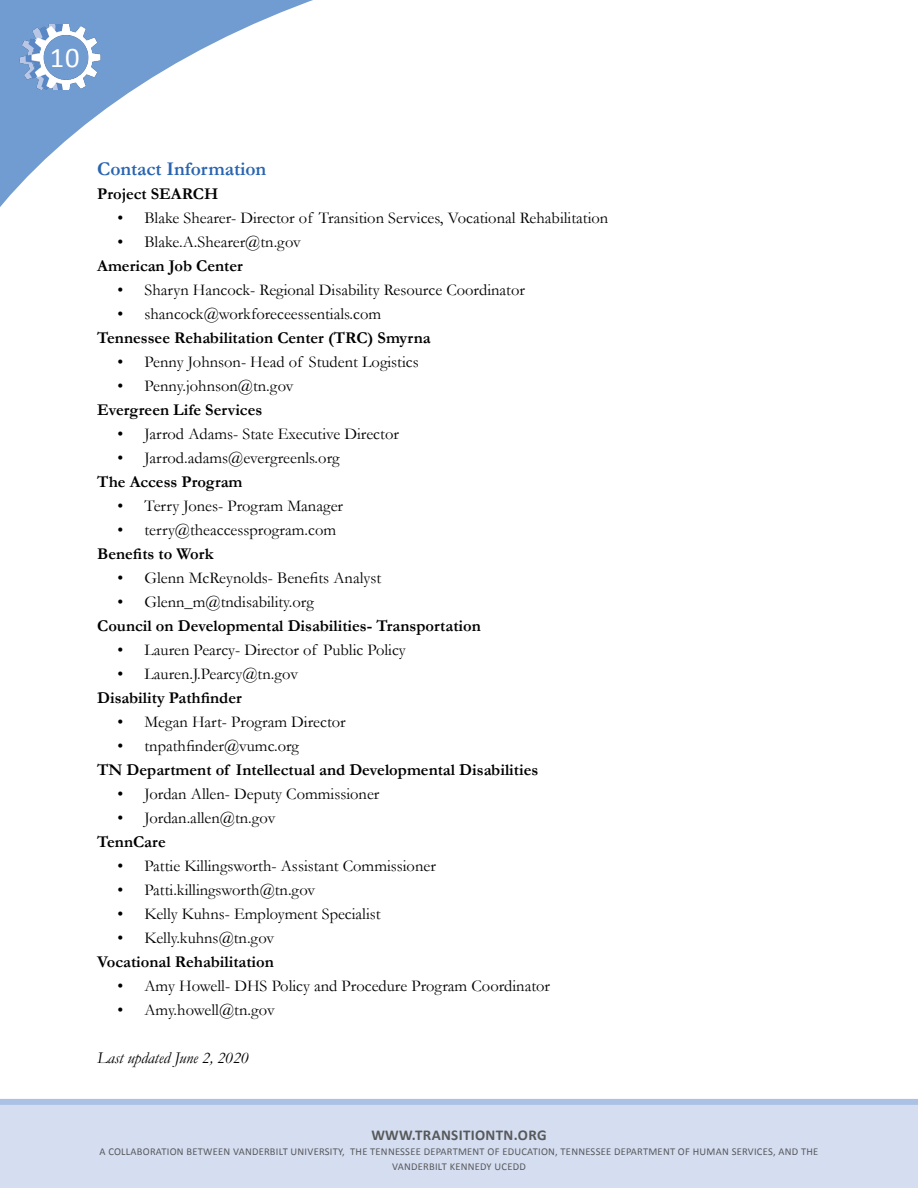
<style>
.page{position:relative;width:918px;height:1188px;background:#fff}
.page>*{position:absolute;margin:0;border:0;box-sizing:border-box;transform-origin:0 0}
.t1{font:28.5px "Calibri";color:#fff}
.Subheader{font:700 19.5px "Garamond";letter-spacing:-.005em;color:#2864b0}
.t2{font:16.5px "Garamond";color:#000}
.Sub-subheader{font:700 16.5px "Garamond";color:#000}
.Last_Updated{font:italic 16.5px "Garamond";color:#000}
.t3{font:700 15px "Calibri";letter-spacing:.02em;color:#58595b}
.t4{font:10.5px/15px "Calibri";letter-spacing:.02em;color:#58595b;text-align:center}
</style>
<div class="page">
<div style="left:0;top:1099px;width:918px;height:89px;background:#d5def1"></div>
<svg style="left:0;top:0;width:313px;height:207px"></svg>
<img style="left:17px;top:25px;width:87px;height:65px">
<h1 class="t1" style="left:50px;top:40px;width:31px">10</h1>
<p class="Subheader" style="left:97px;top:155px;width:171px">Contact Information</p>
<p class="Sub-subheader" style="left:97px;top:182px;width:123px">Project SEARCH</p>
<p class="t2" style="left:117px;top:206px;width:492px">• Blake Shearer- Director of Transition Services, Vocational Rehabilitation</p>
<p class="t2" style="left:117px;top:230px;width:185px">• Blake.A.Shearer@tn.gov</p>
<p class="Sub-subheader" style="left:97px;top:254px;width:147px">American Job Center</p>
<p class="t2" style="left:117px;top:278px;width:409px">• Sharyn Hancock- Regional Disability Resource Coordinator</p>
<p class="t2" style="left:117px;top:302px;width:265px">• shancock@workforeceessentials.com</p>
<p class="Sub-subheader" style="left:97px;top:326px;width:335px">Tennessee Rehabilitation Center (TRC) Smyrna</p>
<p class="t2" style="left:117px;top:350px;width:303px">• Penny Johnson- Head of Student Logistics</p>
<p class="t2" style="left:117px;top:374px;width:178px">• Penny.johnson@tn.gov</p>
<p class="Sub-subheader" style="left:97px;top:398px;width:167px">Evergreen Life Services</p>
<p class="t2" style="left:117px;top:422px;width:283px">• Jarrod Adams- State Executive Director</p>
<p class="t2" style="left:117px;top:446px;width:224px">• Jarrod.adams@evergreenls.org</p>
<p class="Sub-subheader" style="left:97px;top:470px;width:147px">The Access Program</p>
<p class="t2" style="left:117px;top:494px;width:227px">• Terry Jones- Program Manager</p>
<p class="t2" style="left:117px;top:518px;width:220px">• terry@theaccessprogram.com</p>
<p class="Sub-subheader" style="left:97px;top:542px;width:118px">Benefits to Work</p>
<p class="t2" style="left:117px;top:566px;width:265px">• Glenn McReynolds- Benefits Analyst</p>
<p class="t2" style="left:117px;top:590px;width:198px">• Glenn_m@tndisability.org</p>
<p class="Sub-subheader" style="left:97px;top:614px;width:385px">Council on Developmental Disabilities- Transportation</p>
<p class="t2" style="left:117px;top:638px;width:290px">• Lauren Pearcy- Director of Public Policy</p>
<p class="t2" style="left:117px;top:662px;width:182px">• Lauren.J.Pearcy@tn.gov</p>
<p class="Sub-subheader" style="left:97px;top:686px;width:146px">Disability Pathfinder</p>
<p class="t2" style="left:117px;top:710px;width:230px">• Megan Hart- Program Director</p>
<p class="t2" style="left:117px;top:734px;width:183px">• tnpathfinder@vumc.org</p>
<p class="Sub-subheader" style="left:97px;top:758px;width:443px">TN Department of Intellectual and Developmental Disabilities</p>
<p class="t2" style="left:117px;top:782px;width:263px">• Jordan Allen- Deputy Commissioner</p>
<p class="t2" style="left:117px;top:806px;width:160px">• Jordan.allen@tn.gov</p>
<p class="Sub-subheader" style="left:97px;top:830px;width:70px">TennCare</p>
<p class="t2" style="left:117px;top:854px;width:320px">• Pattie Killingsworth- Assistant Commissioner</p>
<p class="t2" style="left:117px;top:878px;width:199px">• Patti.killingsworth@tn.gov</p>
<p class="t2" style="left:117px;top:902px;width:265px">• Kelly Kuhns- Employment Specialist</p>
<p class="t2" style="left:117px;top:926px;width:158px">• Kelly.kuhns@tn.gov</p>
<p class="Sub-subheader" style="left:97px;top:950px;width:178px">Vocational Rehabilitation</p>
<p class="t2" style="left:117px;top:974px;width:434px">• Amy Howell- DHS Policy and Procedure Program Coordinator</p>
<p class="t2" style="left:117px;top:998px;width:159px">• Amy.howell@tn.gov</p>
<p class="Last_Updated" style="left:97px;top:1046px;width:153px">Last updated June 2, 2020</p>
<p class="t3" style="left:371px;top:1126px;width:177px">WWW.TRANSITIONTN.ORG</p>
<p class="t4" style="left:99px;top:1144px;width:720px">A COLLABORATION BETWEEN VANDERBILT UNIVERSITY, THE TENNESSEE DEPARTMENT OF EDUCATION, TENNESSEE DEPARTMENT OF HUMAN SERVICES, AND THE<br>VANDERBILT KENNEDY UCEDD</p>
</div>
